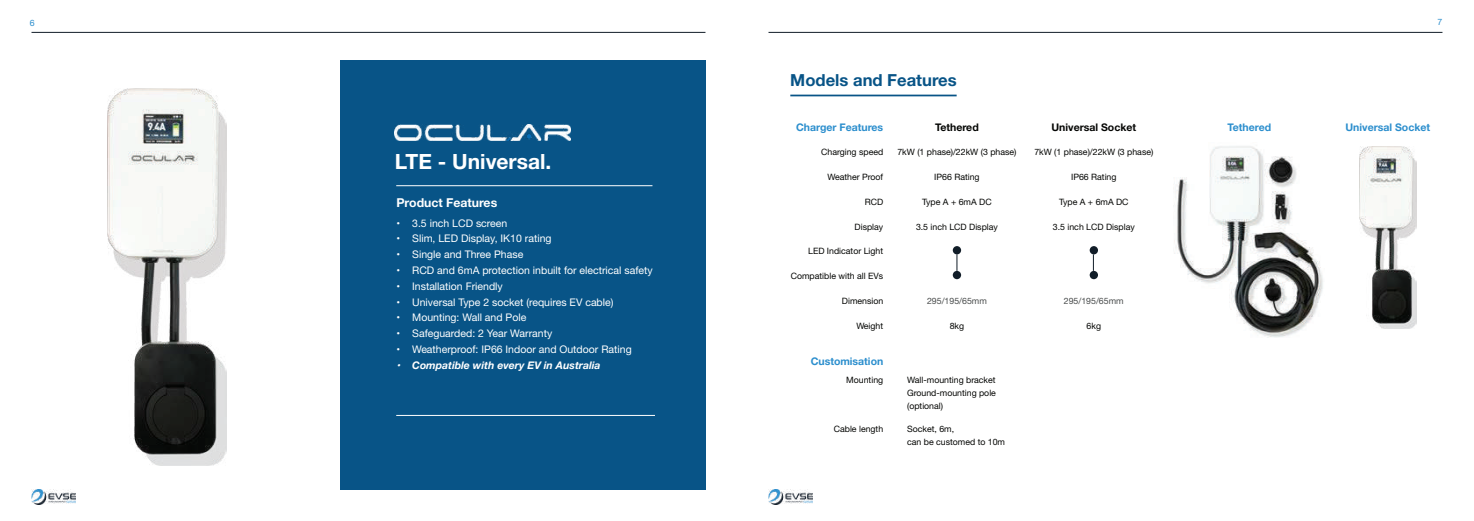
<style>
.page{position:relative;width:1474px;height:521px;background:#fff}
.page>*{position:absolute;margin:0;border:0;box-sizing:border-box;transform-origin:0 0}
.t1{font:700 21px "Helvetica Neue";color:#fff}
.t2{font:700 16.62px "Helvetica Neue";color:#085487}
.t3{font:700 12.25px "Helvetica Neue";color:#fff}
.t4{font:10.5px "Helvetica Neue";color:#fff}
.t5{font:700 10.5px "Helvetica Neue";color:#2b8ecd}
.t6{font:italic 700 10.5px "Helvetica Neue";color:#fff}
.t7{font:700 10.5px "Helvetica Neue";color:#040503}
.t8{font:8.75px/13.1px "Helvetica Neue";color:#040503;text-align:justify}
.t9{font:8.75px "Helvetica Neue";color:#4a4d4d}
.t10{font:8.75px "Helvetica Neue";color:#2b8ecd}
</style>
<div class="page">
<img style="left:32px;top:490px;width:44px;height:14px">
<img style="left:768px;top:490px;width:44px;height:14px">
<hr style="left:32px;top:32px;width:673px;height:1px;background:#111d28">
<hr style="left:768px;top:32px;width:674px;height:1px;background:#111d28">
<img style="left:107px;top:88px;width:120px;height:377px">
<div style="left:340px;top:60px;width:365px;height:430px;background:#085487"></div>
<img style="left:395px;top:125px;width:175px;height:15px">
<hr style="left:396px;top:185px;width:256px;height:1px;background:#fff">
<hr style="left:396px;top:415px;width:259px;height:1px;background:#fff">
<hr style="left:790px;top:95px;width:166px;height:1px;background:#085487">
<div style="left:952px;top:246px;width:9px;height:8px;background:#111d28;border-radius:50%"></div>
<div style="left:952px;top:271px;width:9px;height:8px;background:#111d28;border-radius:50%"></div>
<div style="left:1089px;top:246px;width:9px;height:8px;background:#111d28;border-radius:50%"></div>
<div style="left:1089px;top:271px;width:9px;height:8px;background:#111d28;border-radius:50%"></div>
<svg style="left:956px;top:254px;width:1px;height:17px"></svg>
<svg style="left:1092px;top:254px;width:1px;height:17px"></svg>
<img style="left:1359px;top:147px;width:57px;height:181px">
<img style="left:1173px;top:146px;width:150px;height:192px">
<p class="t10" style="left:30px;top:16px;width:6px">6</p>
<p class="t10" style="left:1437px;top:15px;width:6px">7</p>
<h2 class="t2" style="left:790px;top:67px;width:168px">Models and Features</h2>
<p class="t5" style="left:796px;top:119px;width:89px">Charger Features</p>
<p class="t7" style="left:935px;top:119px;width:45px">Tethered</p>
<p class="t7" style="left:1051px;top:119px;width:86px">Universal Socket</p>
<p class="t5" style="left:1227px;top:119px;width:45px">Tethered</p>
<p class="t5" style="left:1345px;top:119px;width:86px">Universal Socket</p>
<h1 class="t1" style="left:395px;top:145px;width:158px">LTE - Universal.</h1>
<p class="t8" style="left:821px;top:146px;width:63px">Charging speed</p>
<p class="t8" style="left:897px;top:146px;width:120px">7kW (1 phase)/22kW (3 phase)</p>
<p class="t8" style="left:1034px;top:146px;width:120px">7kW (1 phase)/22kW (3 phase)</p>
<p class="t8" style="left:827px;top:171px;width:57px">Weather Proof</p>
<p class="t8" style="left:934px;top:171px;width:47px">IP66 Rating</p>
<p class="t8" style="left:1071px;top:171px;width:47px">IP66 Rating</p>
<h3 class="t3" style="left:396px;top:193px;width:102px">Product Features</h3>
<p class="t8" style="left:864px;top:196px;width:20px">RCD</p>
<p class="t8" style="left:922px;top:196px;width:71px">Type A + 6mA DC</p>
<p class="t8" style="left:1059px;top:196px;width:71px">Type A + 6mA DC</p>
<p class="t4" style="left:396px;top:215px;width:112px">• 3.5 inch LCD screen</p>
<p class="t4" style="left:396px;top:231px;width:157px">• Slim, LED Display, IK10 rating</p>
<p class="t4" style="left:396px;top:247px;width:128px">• Single and Three Phase</p>
<p class="t4" style="left:396px;top:263px;width:258px">• RCD and 6mA protection inbuilt for electrical safety</p>
<p class="t4" style="left:396px;top:278px;width:108px">• Installation Friendly</p>
<p class="t4" style="left:396px;top:294px;width:219px">• Universal Type 2 socket (requires EV cable)</p>
<p class="t4" style="left:396px;top:310px;width:131px">• Mounting: Wall and Pole</p>
<p class="t4" style="left:396px;top:326px;width:157px">• Safeguarded: 2 Year Warranty</p>
<p class="t4" style="left:396px;top:341px;width:237px">• Weatherproof: IP66 Indoor and Outdoor Rating</p>
<p class="t6" style="left:396px;top:356px;width:205px">• Compatible with every EV in Australia</p>
<p class="t8" style="left:854px;top:220px;width:30px">Display</p>
<p class="t8" style="left:916px;top:220px;width:83px">3.5 inch LCD Display</p>
<p class="t8" style="left:1052px;top:220px;width:83px">3.5 inch LCD Display</p>
<p class="t8" style="left:808px;top:245px;width:77px">LED Indicator Light</p>
<p class="t8" style="left:790px;top:270px;width:94px">Compatible with all EVs</p>
<p class="t8" style="left:842px;top:295px;width:43px">Dimension</p>
<p class="t9" style="left:927px;top:294px;width:61px">295/195/65mm</p>
<p class="t9" style="left:1063px;top:294px;width:61px">295/195/65mm</p>
<p class="t8" style="left:856px;top:320px;width:28px">Weight</p>
<p class="t5" style="left:810px;top:353px;width:74px">Customisation</p>
<p class="t8" style="left:949px;top:319px;width:16px">8kg</p>
<p class="t8" style="left:1086px;top:319px;width:16px">6kg</p>
<p class="t8" style="left:846px;top:374px;width:38px">Mounting</p>
<p class="t8" style="left:833px;top:423px;width:51px">Cable length</p>
<p class="t8" style="left:907px;top:374px;width:90px">Wall-mounting bracket Ground-mounting pole (optional)</p>
<p class="t8" style="left:907px;top:423px;width:99px">Socket, 6m,<br>can be customed to 10m</p>
</div>
